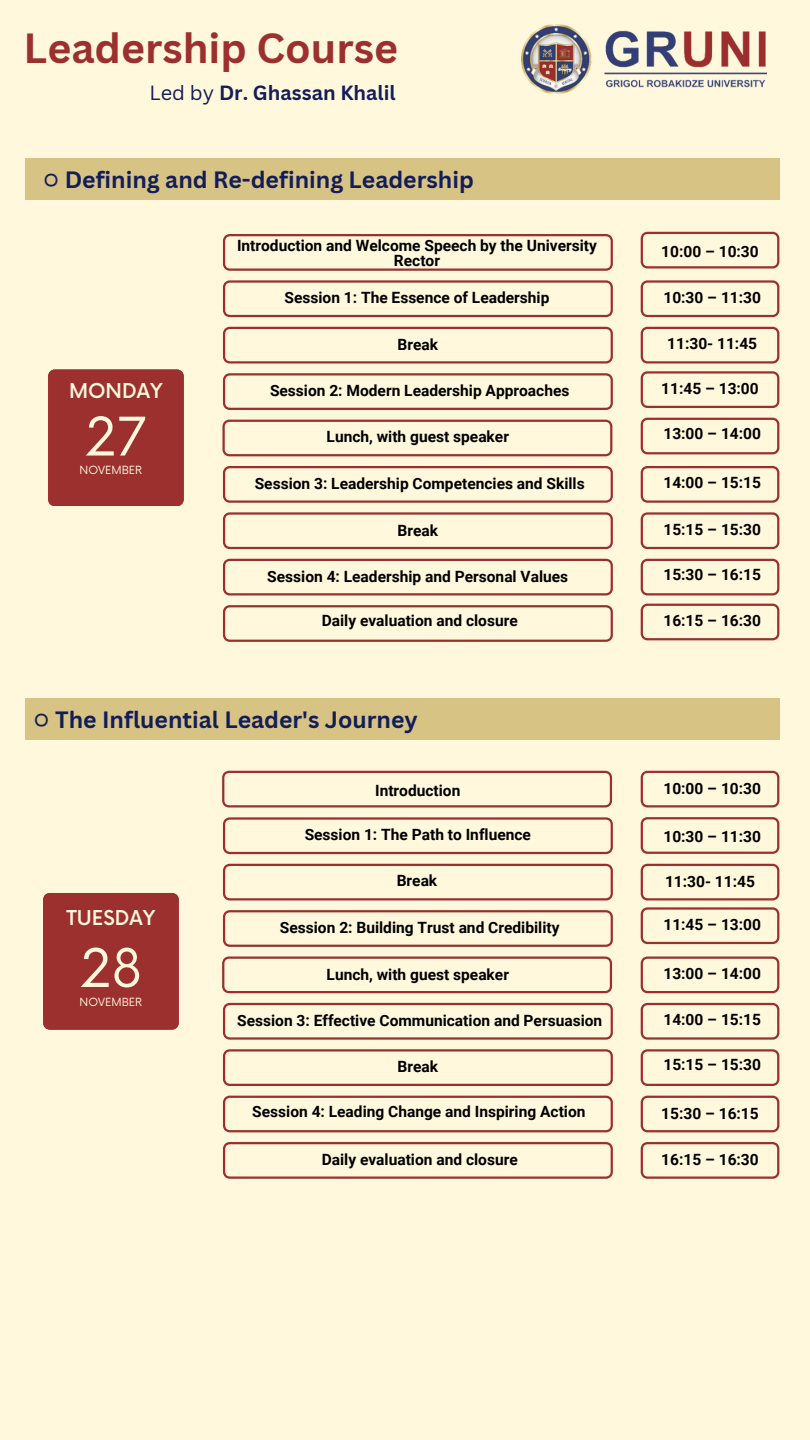
<style>
.page{position:relative;width:810px;height:1440px;background:#fff8dc}
.page>*{position:absolute;margin:0;border:0;box-sizing:border-box;transform-origin:0 0}
.t1{font:51.8px "Now";color:#fff8dc}
.t2{font:700 41px "Canva Sans";color:#9c302f}
.t3{font:700 23px "Canva Sans";color:#121d59}
.t4{font:700 20px "Canva Sans";color:#121d59}
.t5{font:500 20px "Now";color:#fff8dc}
.t6{font:700 15.5px/15px "Roboto";color:#000;text-align:center}
.t7{font:11px "Now";color:#fff8dc}
.s1{font-weight:400}
</style>
<div class="page">
<img style="left:521px;top:24px;width:246px;height:70px">
<div style="left:48px;top:370px;width:136px;height:136px;background:#9c302f"></div>
<svg style="left:223px;top:234px;width:390px;height:37px"></svg>
<svg style="left:223px;top:466px;width:390px;height:37px"></svg>
<svg style="left:222px;top:420px;width:390px;height:36px"></svg>
<svg style="left:223px;top:327px;width:390px;height:37px"></svg>
<svg style="left:223px;top:373px;width:390px;height:37px"></svg>
<svg style="left:223px;top:280px;width:390px;height:37px"></svg>
<svg style="left:223px;top:605px;width:390px;height:37px"></svg>
<svg style="left:223px;top:512px;width:390px;height:37px"></svg>
<svg style="left:223px;top:559px;width:390px;height:36px"></svg>
<svg style="left:641px;top:604px;width:138px;height:36px"></svg>
<svg style="left:641px;top:232px;width:138px;height:37px"></svg>
<svg style="left:641px;top:280px;width:138px;height:37px"></svg>
<svg style="left:641px;top:327px;width:138px;height:37px"></svg>
<svg style="left:641px;top:371px;width:138px;height:37px"></svg>
<svg style="left:641px;top:418px;width:138px;height:36px"></svg>
<svg style="left:641px;top:466px;width:138px;height:37px"></svg>
<svg style="left:641px;top:512px;width:138px;height:37px"></svg>
<svg style="left:641px;top:559px;width:138px;height:36px"></svg>
<div style="left:43px;top:893px;width:136px;height:137px;background:#9c302f"></div>
<svg style="left:223px;top:1049px;width:390px;height:37px"></svg>
<svg style="left:223px;top:1142px;width:390px;height:37px"></svg>
<svg style="left:222px;top:771px;width:390px;height:37px"></svg>
<svg style="left:223px;top:1096px;width:390px;height:36px"></svg>
<svg style="left:223px;top:1003px;width:390px;height:37px"></svg>
<svg style="left:222px;top:957px;width:390px;height:36px"></svg>
<svg style="left:223px;top:910px;width:390px;height:37px"></svg>
<svg style="left:223px;top:864px;width:390px;height:37px"></svg>
<svg style="left:223px;top:817px;width:390px;height:37px"></svg>
<svg style="left:641px;top:771px;width:138px;height:37px"></svg>
<svg style="left:641px;top:817px;width:138px;height:37px"></svg>
<svg style="left:641px;top:864px;width:138px;height:37px"></svg>
<svg style="left:641px;top:907px;width:138px;height:37px"></svg>
<svg style="left:641px;top:957px;width:138px;height:36px"></svg>
<svg style="left:641px;top:1003px;width:138px;height:37px"></svg>
<svg style="left:641px;top:1049px;width:138px;height:37px"></svg>
<svg style="left:641px;top:1096px;width:138px;height:36px"></svg>
<svg style="left:641px;top:1142px;width:138px;height:37px"></svg>
<div style="left:25px;top:698px;width:754px;height:42px;background:#d7c384"></div>
<div style="left:25px;top:158px;width:754px;height:42px;background:#d7c384"></div>
<p class="t2" style="left:24px;top:20px;width:376px">Leadership Course</p>
<p class="t4" style="left:149px;top:79px;width:248px"><span class="s1">Led by</span> Dr. Ghassan Khalil</p>
<p class="t3" style="left:43px;top:164px;width:432px">○ Defining and Re-defining Leadership</p>
<p class="t5" style="left:69px;top:380px;width:95px">MONDAY</p>
<p class="t1" style="left:85px;top:408px;width:63px">27</p>
<p class="t7" style="left:80px;top:464px;width:64px">NOVEMBER</p>
<p class="t6" style="left:237px;top:238px;width:361px">Introduction and Welcome Speech by the University<br>Rector</p>
<p class="t6" style="left:285px;top:290px;width:266px">Session 1: The Essence of Leadership</p>
<p class="t6" style="left:398px;top:337px;width:42px">Break</p>
<p class="t6" style="left:270px;top:383px;width:301px">Session 2: Modern Leadership Approaches</p>
<p class="t6" style="left:327px;top:429px;width:184px">Lunch, with guest speaker</p>
<p class="t6" style="left:255px;top:476px;width:331px">Session 3: Leadership Competencies and Skills</p>
<p class="t6" style="left:398px;top:523px;width:42px">Break</p>
<p class="t6" style="left:267px;top:569px;width:302px">Session 4: Leadership and Personal Values</p>
<p class="t6" style="left:322px;top:614px;width:198px">Daily evaluation and closure</p>
<p class="t3" style="left:34px;top:703px;width:386px">○ The Influential Leader's Journey</p>
<p class="t6" style="left:375px;top:783px;width:87px">Introduction</p>
<p class="t6" style="left:305px;top:827px;width:228px">Session 1: The Path to Influence</p>
<p class="t5" style="left:66px;top:907px;width:91px">TUESDAY</p>
<p class="t1" style="left:80px;top:939px;width:64px">28</p>
<p class="t7" style="left:80px;top:995px;width:64px">NOVEMBER</p>
<p class="t6" style="left:397px;top:874px;width:42px">Break</p>
<p class="t6" style="left:280px;top:921px;width:281px">Session 2: Building Trust and Credibility</p>
<p class="t6" style="left:327px;top:967px;width:184px">Lunch, with guest speaker</p>
<p class="t6" style="left:237px;top:1013px;width:367px">Session 3: Effective Communication and Persuasion</p>
<p class="t6" style="left:398px;top:1059px;width:42px">Break</p>
<p class="t6" style="left:252px;top:1104px;width:335px">Session 4: Leading Change and Inspiring Action</p>
<p class="t6" style="left:322px;top:1152px;width:198px">Daily evaluation and closure</p>
<p class="t6" style="left:661px;top:244px;width:99px">10:00 – 10:30</p>
<p class="t6" style="left:663px;top:291px;width:99px">10:30 – 11:30</p>
<p class="t6" style="left:667px;top:337px;width:91px">11:30- 11:45</p>
<p class="t6" style="left:661px;top:381px;width:99px">11:45 – 13:00</p>
<p class="t6" style="left:663px;top:426px;width:99px">13:00 – 14:00</p>
<p class="t6" style="left:663px;top:475px;width:99px">14:00 – 15:15</p>
<p class="t6" style="left:663px;top:522px;width:99px">15:15 – 15:30</p>
<p class="t6" style="left:663px;top:567px;width:99px">15:30 – 16:15</p>
<p class="t6" style="left:663px;top:613px;width:99px">16:15 – 16:30</p>
<p class="t6" style="left:663px;top:781px;width:99px">10:00 – 10:30</p>
<p class="t6" style="left:663px;top:829px;width:99px">10:30 – 11:30</p>
<p class="t6" style="left:665px;top:874px;width:91px">11:30- 11:45</p>
<p class="t6" style="left:663px;top:917px;width:99px">11:45 – 13:00</p>
<p class="t6" style="left:663px;top:967px;width:99px">13:00 – 14:00</p>
<p class="t6" style="left:663px;top:1012px;width:99px">14:00 – 15:15</p>
<p class="t6" style="left:663px;top:1058px;width:99px">15:15 – 15:30</p>
<p class="t6" style="left:661px;top:1106px;width:99px">15:30 – 16:15</p>
<p class="t6" style="left:661px;top:1152px;width:99px">16:15 – 16:30</p>
</div>
